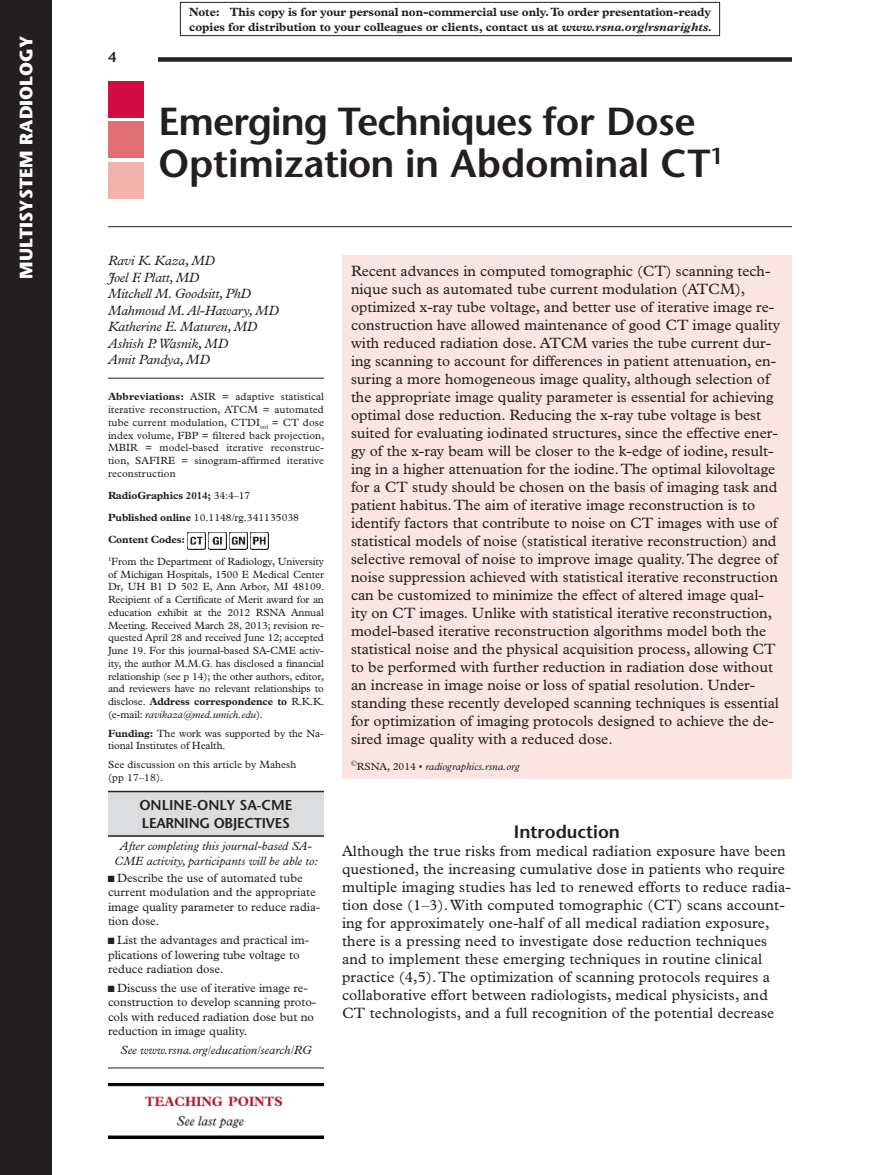
<style>
.page{position:relative;width:891px;height:1175px;background:#fff}
.page>*{position:absolute;margin:0;border:0;box-sizing:border-box;transform-origin:0 0}
.Article_Title{font:600 39px/42px "Stone Sans";letter-spacing:-.015em;color:#231f20}
.t1{font:700 18px "Stone Sans";color:#fff}
.t2{font:600 18px "Stone Sans";color:#231f20}
.Abstract{font:15px/18px "Plantin";color:#231f20}
.Flush_Left{font:15px/18px "Plantin";letter-spacing:.01em;color:#231f20}
.t3{font:600 14.25px/17.1px "Stone Sans";letter-spacing:-.02em;color:#231f20}
.Authors{font:italic 13.5px/16.5px "Plantin";letter-spacing:-.01em;color:#231f20}
.t4{font:12px/14.4px "Plantin";color:#231f20}
.t5{font:700 12px/14.4px "Plantin";letter-spacing:-.01em;color:#231f20}
.t6{font:italic 12px/14.4px "Plantin";color:#231f20;text-align:center}
.Affiliations{font:10.5px/12.8px "Plantin";letter-spacing:-.01em;color:#231f20;text-align:justify}
.Abbreviations{font:10.5px/12.8px "Plantin";letter-spacing:.01em;color:#231f20;text-align:justify}
.Affiliations-2{font:10.5px/12.8px "Plantin";letter-spacing:.01em;color:#231f20}
.Affiliations-3{font:700 10.5px "Plantin";letter-spacing:-.01em;color:#231f20}
.RSNA_copyright{font:italic 10.5px "Plantin";color:#231f20}
.s1{font-style:italic}
.s2{font-weight:700}
.s3{font-weight:400}
.s4{font-style:normal}
</style>
<div class="page">
<div style="left:180px;top:2px;width:540px;height:34px;border:1px solid #231f20"></div>
<div style="left:0;top:0;width:52px;height:1174px;background:#231f20"></div>
<div style="left:108px;top:81px;width:36px;height:36px;background:#d20d44"></div>
<div style="left:108px;top:122px;width:36px;height:36px;background:#e17072"></div>
<div style="left:108px;top:162px;width:36px;height:36px;background:#f0b3ad"></div>
<div style="left:158px;top:57px;width:634px;height:5px;background:#231f20"></div>
<hr style="left:108px;top:226px;width:684px;height:1px;background:#231f20">
<div style="left:342px;top:255px;width:450px;height:524px;background:#fae5e2"></div>
<hr style="left:108px;top:378px;width:216px;height:1px;background:#231f20">
<img style="left:188px;top:532px;width:18px;height:17px">
<img style="left:209px;top:532px;width:18px;height:17px">
<img style="left:229px;top:532px;width:18px;height:17px">
<img style="left:250px;top:532px;width:18px;height:17px">
<hr style="left:108px;top:1067px;width:216px;height:1px;background:#231f20">
<div style="left:108px;top:790px;width:216px;height:46px;background:#dcdddf"></div>
<hr style="left:108px;top:790px;width:216px;height:2px;background:#231f20">
<hr style="left:108px;top:835px;width:216px;height:1px;background:#231f20">
<img style="left:108px;top:1083px;width:216px;height:55px">
<p class="t1" style="left:16px;top:279px;width:244px;rotate:-90deg">MULTISYSTEM RADIOLOGY</p>
<p class="t3" style="left:108px;top:48px;width:10px">4</p>
<p class="t5" style="left:189px;top:5px;width:524px">Note: This copy is for your personal non-commercial use only. To order presentation-ready copies for distribution to your colleagues or clients, contact us at <span class="s1">www.rsna.org/rsnarights.</span></p>
<p class="Article_Title" style="left:158px;top:100px;width:566px">Emerging Techniques for Dose<br>Optimization in Abdominal CT<sup>1</sup></p>
<p class="Authors" style="left:108px;top:252px;width:172px">Ravi K. Kaza, MD<br>Joel F. Platt, MD<br>Mitchell M. Goodsitt, PhD<br>Mahmoud M. Al-Hawary, MD<br>Katherine E. Maturen, MD<br>Ashish P. Wasnik, MD<br>Amit Pandya, MD</p>
<p class="Abbreviations" style="left:108px;top:390px;width:218px"><span class="s2">Abbreviations:</span> ASIR = adaptive statistical iterative reconstruction, ATCM = automated tube current modulation, CTDI<sub>vol</sub> = CT dose index volume, FBP = filtered back projection, MBIR = model-based iterative reconstruc&shy;tion, SAFIRE = sinogram-affirmed iterative reconstruction</p>
<p class="Affiliations-3" style="left:108px;top:489px;width:144px">RadioGraphics 2014; <span class="s3">34:4–17</span></p>
<p class="Affiliations" style="left:108px;top:511px;width:193px"><span class="s2">Published online</span> 10.1148/rg.341135038</p>
<p class="Affiliations-3" style="left:108px;top:533px;width:79px">Content Codes:</p>
<p class="Affiliations" style="left:108px;top:555px;width:218px"><sup>1</sup>From the Department of Radiology, University of Michigan Hospitals, 1500 E Medical Center Dr, UH B1 D 502 E, Ann Arbor, MI 48109.<br>Recipient of a Certificate of Merit award for an education exhibit at the 2012 RSNA Annual Meeting. Received March 28, 2013; revision re&shy;quested April 28 and received June 12; accepted June 19. For this journal-based SA-CME activ&shy;ity, the author M.M.G. has disclosed a financial relationship (see p 14); the other authors, editor, and reviewers have no relevant relationships to disclose. <span class="s2">Address correspondence to</span> R.K.K. (e-mail: <span class="s1">ravikaza@med.umich.edu</span>).</p>
<p class="Affiliations" style="left:108px;top:726px;width:218px"><span class="s2">Funding:</span> The work was supported by the Na&shy;tional Institutes of Health.</p>
<p class="Affiliations-2" style="left:108px;top:758px;width:190px">See discussion on this article by Mahesh (pp 17–18).</p>
<p class="t3" style="left:139px;top:797px;width:155px">ONLINE-ONLY SA-CME<br>LEARNING OBJECTIVES</p>
<p class="t6" style="left:115px;top:839px;width:205px">After completing this journal-based SA-<br>CME activity, participants will be able to:</p>
<p class="t4" style="left:108px;top:871px;width:214px">■ Describe the use of automated tube current modulation and the appropriate image quality parameter to reduce radia&shy;tion dose.</p>
<p class="t4" style="left:108px;top:933px;width:203px">■ List the advantages and practical im&shy;plications of lowering tube voltage to reduce radiation dose.</p>
<p class="t4" style="left:108px;top:980px;width:210px">■ Discuss the use of iterative image re&shy;construction to develop scanning proto&shy;cols with reduced radiation dose but no reduction in image quality.</p>
<p class="t6" style="left:120px;top:1042px;width:193px">See www.rsna.org/education/search/RG</p>
<p class="Abstract" style="left:351px;top:262px;width:431px">Recent advances in computed tomographic (CT) scanning tech&shy;nique such as automated tube current modulation (ATCM), optimized x-ray tube voltage, and better use of iterative image re&shy;construction have allowed maintenance of good CT image quality with reduced radiation dose. ATCM varies the tube current dur&shy;ing scanning to account for differences in patient attenuation, en&shy;suring a more homogeneous image quality, although selection of the appropriate image quality parameter is essential for achieving optimal dose reduction. Reducing the x-ray tube voltage is best suited for evaluating iodinated structures, since the effective ener&shy;gy of the x-ray beam will be closer to the k-edge of iodine, result&shy;ing in a higher attenuation for the iodine. The optimal kilovoltage for a CT study should be chosen on the basis of imaging task and patient habitus. The aim of iterative image reconstruction is to identify factors that contribute to noise on CT images with use of statistical models of noise (statistical iterative reconstruction) and selective removal of noise to improve image quality. The degree of noise suppression achieved with statistical iterative reconstruction can be customized to minimize the effect of altered image qual&shy;ity on CT images. Unlike with statistical iterative reconstruction, model-based iterative reconstruction algorithms model both the statistical noise and the physical acquisition process, allowing CT to be performed with further reduction in radiation dose without an increase in image noise or loss of spatial resolution. Under&shy;standing these recently developed scanning techniques is essential for optimization of imaging protocols designed to achieve the de&shy;sired image quality with a reduced dose.</p>
<p class="RSNA_copyright" style="left:351px;top:760px;width:170px"><sup>©</sup><span class="s4">RSNA, 2014 •</span> radiographics.rsna.org</p>
<h1 class="t2" style="left:514px;top:820px;width:108px">Introduction</h1>
<p class="Flush_Left" style="left:342px;top:841px;width:450px">Although the true risks from medical radiation exposure have been questioned, the increasing cumulative dose in patients who require multiple imaging studies has led to renewed efforts to reduce radia&shy;tion dose (1–3). With computed tomographic (CT) scans account&shy;ing for approximately one-half of all medical radiation exposure, there is a pressing need to investigate dose reduction techniques and to implement these emerging techniques in routine clinical practice (4,5). The optimization of scanning protocols requires a collaborative effort between radiologists, medical physicists, and CT technologists, and a full recognition of the potential decrease</p>
</div>
